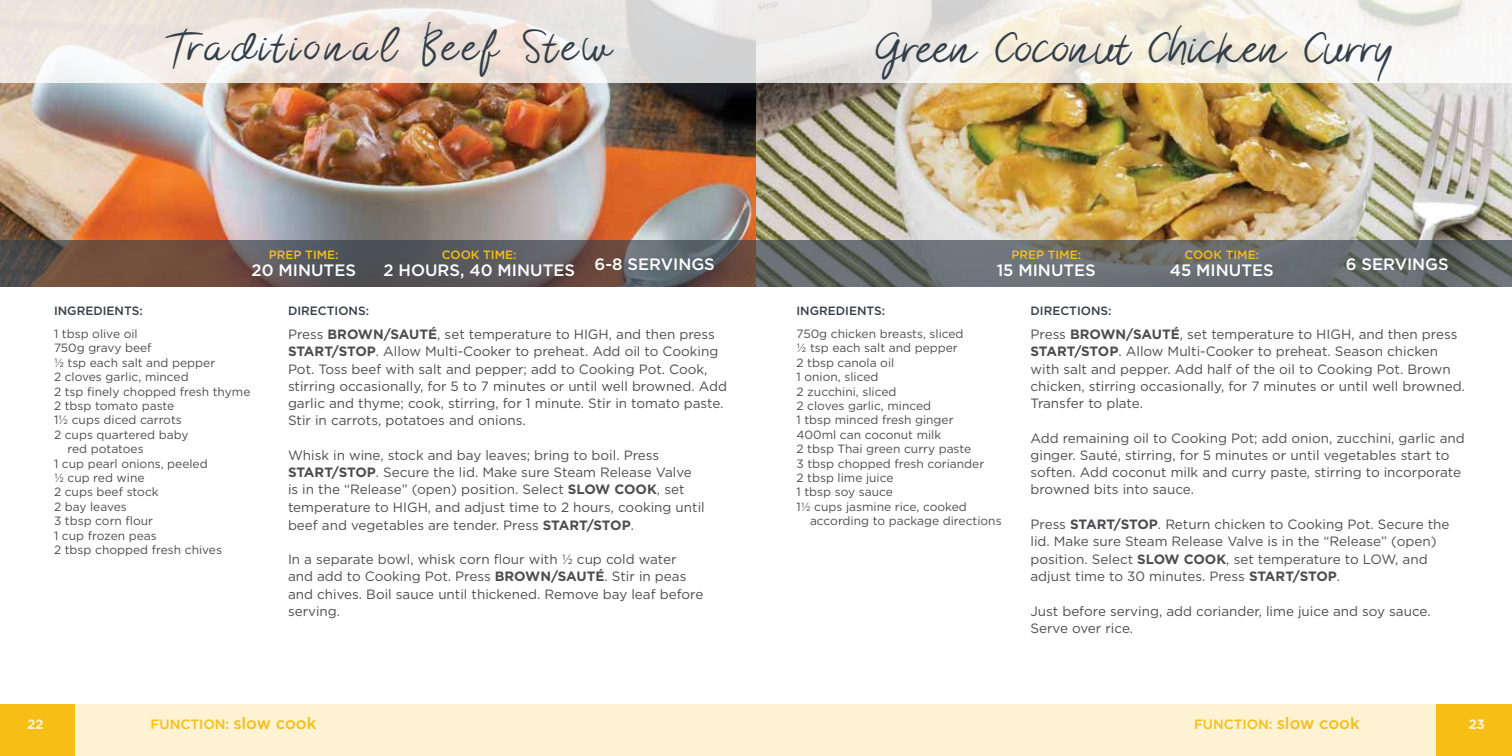
<style>
.page{position:relative;width:1512px;height:756px;background:#fff}
.page>*{position:absolute;margin:0;border:0;box-sizing:border-box;transform-origin:0 0}
.t1{font:34.5px "Morsal";letter-spacing:.005em;color:#333e48}
.t2{font:33px "Morsal";letter-spacing:.135em;color:#333e48}
.t3{font:500 16.5px "Gotham";color:#fff}
.t4{font:13.5px/17.2px "Gotham";color:#4d4d4f}
.t5{font:500 13.5px "Gotham";color:#f7be16}
.t6{font:700 13.5px "Gotham";color:#fff}
.t7{font:12px/14.4px "Gotham";color:#4d4d4f}
.t8{font:500 12px "Gotham";color:#333e48}
.t9{font:500 12px "Gotham";color:#f7be16}
.s1{font-weight:700}
.s2{font-size:16.5px}
</style>
<div class="page">
<img style="left:0;top:83px;width:756px;height:157px">
<svg style="left:0;top:240px;width:756px;height:46px;background:#605351"></svg>
<svg style="left:0;top:0;width:756px;height:83px;background:#eae4df"></svg>
<svg style="left:0;top:704px;width:756px;height:52px;background:#fcecbc"></svg>
<img style="left:756px;top:83px;width:756px;height:157px">
<svg style="left:756px;top:240px;width:756px;height:46px;background:#656b6b"></svg>
<svg style="left:756px;top:704px;width:756px;height:52px;background:#fcedbf"></svg>
<svg style="left:756px;top:0;width:755px;height:83px"></svg>
<h2 class="t2" style="left:171px;top:30px;width:443px">Traditional Beef Stew</h2>
<p class="t9" style="left:269px;top:248px;width:71px">PREP TIME:</p>
<p class="t3" style="left:252px;top:261px;width:106px">20 MINUTES</p>
<p class="t8" style="left:54px;top:304px;width:90px">INGREDIENTS:</p>
<p class="t8" style="left:288px;top:304px;width:83px">DIRECTIONS:</p>
<p class="t9" style="left:442px;top:248px;width:76px">COOK TIME:</p>
<p class="t3" style="left:383px;top:261px;width:333px">2 HOURS, 40 MINUTES 6-8 SERVINGS</p>
<p class="t7" style="left:54px;top:326px;width:85px">1 tbsp olive oil</p>
<p class="t7" style="left:54px;top:341px;width:99px">750g gravy beef</p>
<p class="t7" style="left:54px;top:355px;width:163px">½ tsp each salt and pepper</p>
<p class="t7" style="left:54px;top:369px;width:136px">2 cloves garlic, minced</p>
<p class="t7" style="left:54px;top:384px;width:198px">2 tsp finely chopped fresh thyme</p>
<p class="t7" style="left:54px;top:398px;width:122px">2 tbsp tomato paste</p>
<p class="t7" style="left:54px;top:413px;width:129px">1½ cups diced carrots</p>
<p class="t7" style="left:54px;top:427px;width:136px">2 cups quartered baby</p>
<p class="t7" style="left:68px;top:441px;width:78px">red potatoes</p>
<p class="t7" style="left:54px;top:456px;width:155px">1 cup pearl onions, peeled</p>
<p class="t7" style="left:54px;top:470px;width:92px">½ cup red wine</p>
<p class="t7" style="left:54px;top:485px;width:106px">2 cups beef stock</p>
<p class="t7" style="left:54px;top:499px;width:74px">2 bay leaves</p>
<p class="t7" style="left:54px;top:513px;width:101px">3 tbsp corn flour</p>
<p class="t7" style="left:54px;top:528px;width:104px">1 cup frozen peas</p>
<p class="t7" style="left:54px;top:542px;width:169px">2 tbsp chopped fresh chives</p>
<p class="t4" style="left:288px;top:325px;width:441px">Press <span class="s1">BROWN/SAUTÉ</span>, set temperature to HIGH, and then press <span class="s1">START/STOP</span>. Allow Multi-Cooker to preheat. Add oil to Cooking Pot. Toss beef with salt and pepper; add to Cooking Pot. Cook, stirring occasionally, for 5 to 7 minutes or until well browned. Add garlic and thyme; cook, stirring, for 1 minute. Stir in tomato paste.<br>Stir in carrots, potatoes and onions.</p>
<p class="t4" style="left:288px;top:446px;width:418px">Whisk in wine, stock and bay leaves; bring to boil. Press <span class="s1">START/STOP</span>. Secure the lid. Make sure Steam Release Valve is in the “Release” (open) position. Select <span class="s1">SLOW COOK</span>, set temperature to HIGH, and adjust time to 2 hours, cooking until beef and vegetables are tender. Press <span class="s1">START/STOP</span>.</p>
<p class="t4" style="left:288px;top:550px;width:417px">In a separate bowl, whisk corn flour with ½ cup cold water and add to Cooking Pot. Press <span class="s1">BROWN/SAUTÉ</span>. Stir in peas and chives. Boil sauce until thickened. Remove bay leaf before serving.</p>
<h1 class="t1" style="left:873px;top:30px;width:523px">Green Coconut Chicken Curry</h1>
<p class="t9" style="left:1011px;top:248px;width:71px">PREP TIME:</p>
<p class="t3" style="left:997px;top:261px;width:101px">15 MINUTES</p>
<p class="t8" style="left:796px;top:304px;width:90px">INGREDIENTS:</p>
<p class="t8" style="left:1030px;top:304px;width:83px">DIRECTIONS:</p>
<p class="t9" style="left:1184px;top:248px;width:76px">COOK TIME:</p>
<p class="t3" style="left:1170px;top:261px;width:105px">45 MINUTES</p>
<p class="t3" style="left:1346px;top:254px;width:105px">6 SERVINGS</p>
<p class="t7" style="left:796px;top:326px;width:189px">750g chicken breasts, sliced<br>½ tsp each salt and pepper<br>2 tbsp canola oil<br>1 onion, sliced<br>2 zucchini, sliced<br>2 cloves garlic, minced<br>1 tbsp minced fresh ginger<br>400ml can coconut milk<br>2 tbsp Thai green curry paste<br>3 tbsp chopped fresh coriander<br>2 tbsp lime juice<br>1 tbsp soy sauce<br>1½ cups jasmine rice, cooked</p>
<p class="t7" style="left:810px;top:513px;width:193px">according to package directions</p>
<p class="t4" style="left:1030px;top:325px;width:436px">Press <span class="s1">BROWN/SAUTÉ</span>, set temperature to HIGH, and then press <span class="s1">START/STOP</span>. Allow Multi-Cooker to preheat. Season chicken with salt and pepper. Add half of the oil to Cooking Pot. Brown chicken, stirring occasionally, for 7 minutes or until well browned.<br>Transfer to plate.</p>
<p class="t4" style="left:1030px;top:429px;width:436px">Add remaining oil to Cooking Pot; add onion, zucchini, garlic and ginger. Sauté, stirring, for 5 minutes or until vegetables start to soften. Add coconut milk and curry paste, stirring to incorporate browned bits into sauce.</p>
<p class="t4" style="left:1030px;top:515px;width:421px">Press <span class="s1">START/STOP</span>. Return chicken to Cooking Pot. Secure the lid. Make sure Steam Release Valve is in the “Release” (open) position. Select <span class="s1">SLOW COOK</span>, set temperature to LOW, and adjust time to 30 minutes. Press <span class="s1">START/STOP</span>.</p>
<p class="t4" style="left:1030px;top:602px;width:402px">Just before serving, add coriander, lime juice and soy sauce.<br>Serve over rice.</p>
<p class="t6" style="left:27px;top:715px;width:18px">22</p>
<p class="t5" style="left:151px;top:716px;width:167px">FUNCTION: <span class="s2">slow cook</span></p>
<p class="t6" style="left:1468px;top:715px;width:18px">23</p>
<p class="t5" style="left:1194px;top:716px;width:167px">FUNCTION: <span class="s2">slow cook</span></p>
</div>
